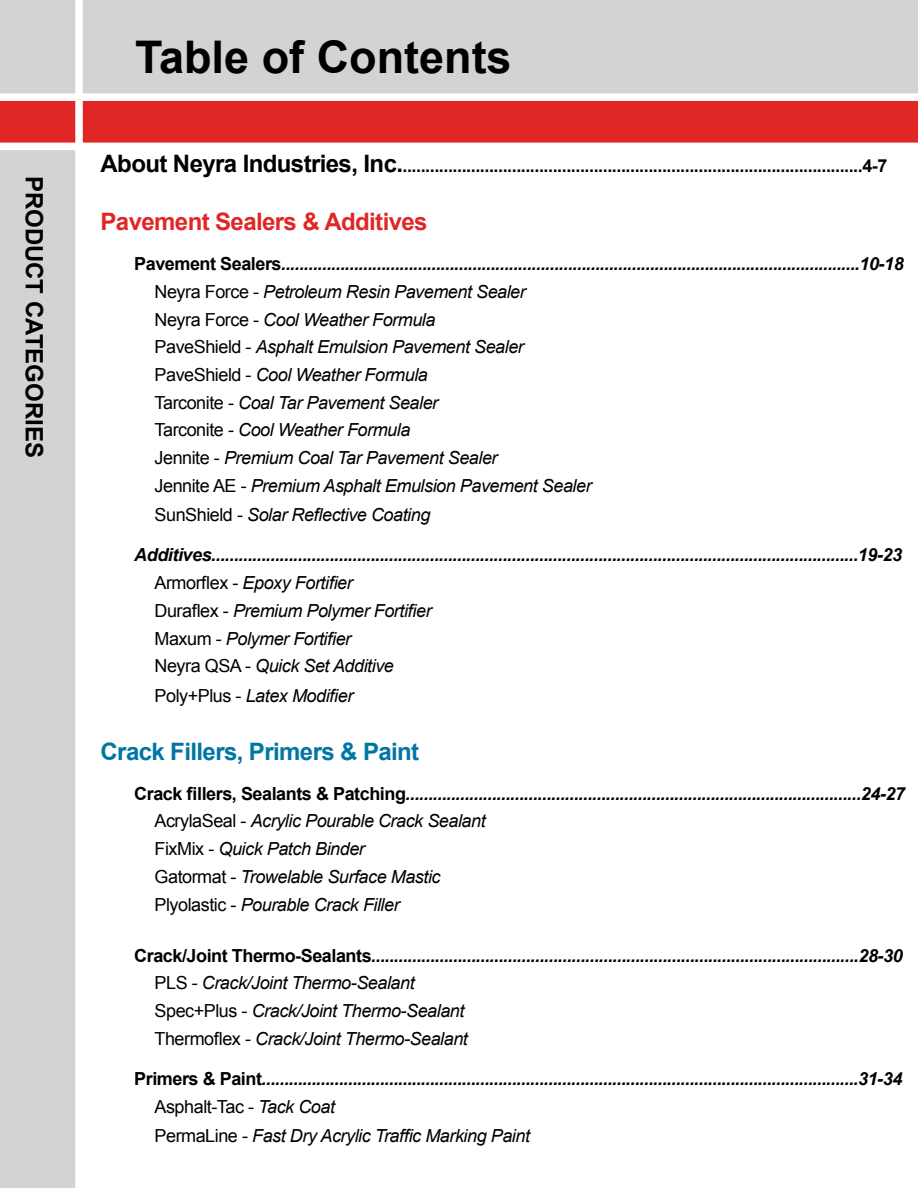
<style>
.page{position:relative;width:918px;height:1188px;background:#fff}
.page>*{position:absolute;margin:0;border:0;box-sizing:border-box;transform-origin:0 0}
.t1{font:700 45px "Arial";color:#000}
.t2{font:700 24px "Arial";letter-spacing:-.025em;color:#0076a3}
.t3{font:700 24px "Arial";letter-spacing:-.025em;color:#e12726}
.t4{font:700 24px "Arial";color:#000}
.t5{font:italic 700 18px/27.8px "Arial";letter-spacing:-.025em;color:#000}
.t6{font:italic 18px/27.9px "Arial";letter-spacing:-.025em;color:#000}
.t7{font:700 18px "Arial";color:#000}
.s1{font-size:24px}
.s2{font-weight:700;font-style:normal}
.s3{font-weight:700}
.s4{font-style:normal}
.s5{font-weight:400;font-style:normal}
.s6{font-weight:400}
</style>
<div class="page">
<div style="left:79px;top:0;width:839px;height:98px;background:#d1d3d4"></div>
<div style="left:0;top:0;width:79px;height:1188px;background:#d1d3d4"></div>
<div style="left:0;top:98px;width:918px;height:49px;background:#e12726"></div>
<div style="left:75px;top:0;width:8px;height:1188px;background:#fff"></div>
<div style="left:0;top:143px;width:918px;height:7px;background:#fff"></div>
<div style="left:0;top:93px;width:918px;height:8px;background:#fff"></div>
<h2 class="t4" style="left:50px;top:176px;width:284px;rotate:90deg">PRODUCT CATEGORIES</h2>
<h1 class="t1" style="left:135px;top:27px;width:378px">Table of Contents</h1>
<p class="t7" style="left:101px;top:154px;width:788px"><span class="s1">About Neyra Industries, Inc.</span>.....................................................................................................4-7</p>
<h2 class="t3" style="left:101px;top:206px;width:329px">Pavement Sealers &amp; Additives</h2>
<p class="t6" style="left:155px;top:250px;width:751px;text-indent:-20px"><span class="s2">Pavement Sealers</span><span class="s3">...............................................................................................................................10-18<br></span><span class="s4">Neyra Force -</span> Petroleum Resin Pavement Sealer<br><span class="s4">Neyra Force -</span> Cool Weather Formula<br><span class="s4">PaveShield -</span> Asphalt Emulsion Pavement Sealer<br><span class="s4">PaveShield -</span> Cool Weather Formula<br><span class="s4">Tarconite -</span> Coal Tar Pavement Sealer<br><span class="s4">Tarconite -</span> Cool Weather Formula<br><span class="s4">Jennite -</span> Premium Coal Tar Pavement Sealer<br><span class="s4">Jennite AE -</span> Premium Asphalt Emulsion Pavement Sealer<br><span class="s4">SunShield -</span> Solar Reflective Coating</p>
<p class="t5" style="left:155px;top:542px;width:749px;text-indent:-20px">Additives..............................................................................................................................................19-23<br><span class="s5">Armorflex -</span> <span class="s6">Epoxy Fortifier<br></span><span class="s5">Duraflex -</span> <span class="s6">Premium Polymer Fortifier<br></span><span class="s5">Maxum -</span> <span class="s6">Polymer Fortifier<br></span><span class="s5">Neyra QSA -</span> <span class="s6">Quick Set Additive<br></span><span class="s5">Poly+Plus -</span> <span class="s6">Latex Modifier</span></p>
<h2 class="t2" style="left:101px;top:736px;width:320px">Crack Fillers, Primers &amp; Paint</h2>
<p class="t5" style="left:155px;top:780px;width:752px;text-indent:-20px"><span class="s4">Crack fillers, Sealants &amp; Patching</span>....................................................................................................24-27<br><span class="s5">AcrylaSeal -</span> <span class="s6">Acrylic Pourable Crack Sealant<br></span><span class="s5">FixMix -</span> <span class="s6">Quick Patch Binder<br></span><span class="s5">Gatormat -</span> <span class="s6">Trowelable Surface Mastic<br></span><span class="s5">Plyolastic -</span> <span class="s6">Pourable Crack Filler</span></p>
<p class="t5" style="left:155px;top:942px;width:750px;text-indent:-20px"><span class="s4">Crack/Joint Thermo-Sealants</span>...........................................................................................................28-30<br><span class="s5">PLS -</span> <span class="s6">Crack/Joint Thermo-Sealant<br></span><span class="s5">Spec+Plus -</span> <span class="s6">Crack/Joint Thermo-Sealant<br></span><span class="s5">Thermoflex -</span> <span class="s6">Crack/Joint Thermo-Sealant</span></p>
<p class="t5" style="left:155px;top:1065px;width:749px;line-height:28.5px;text-indent:-20px"><span class="s4">Primers &amp; Paint</span>...................................................................................................................................31-34<br><span class="s5">Asphalt-Tac -</span> <span class="s6">Tack Coat<br></span><span class="s5">PermaLine -</span> <span class="s6">Fast Dry Acrylic Traffic Marking Paint</span></p>
</div>
